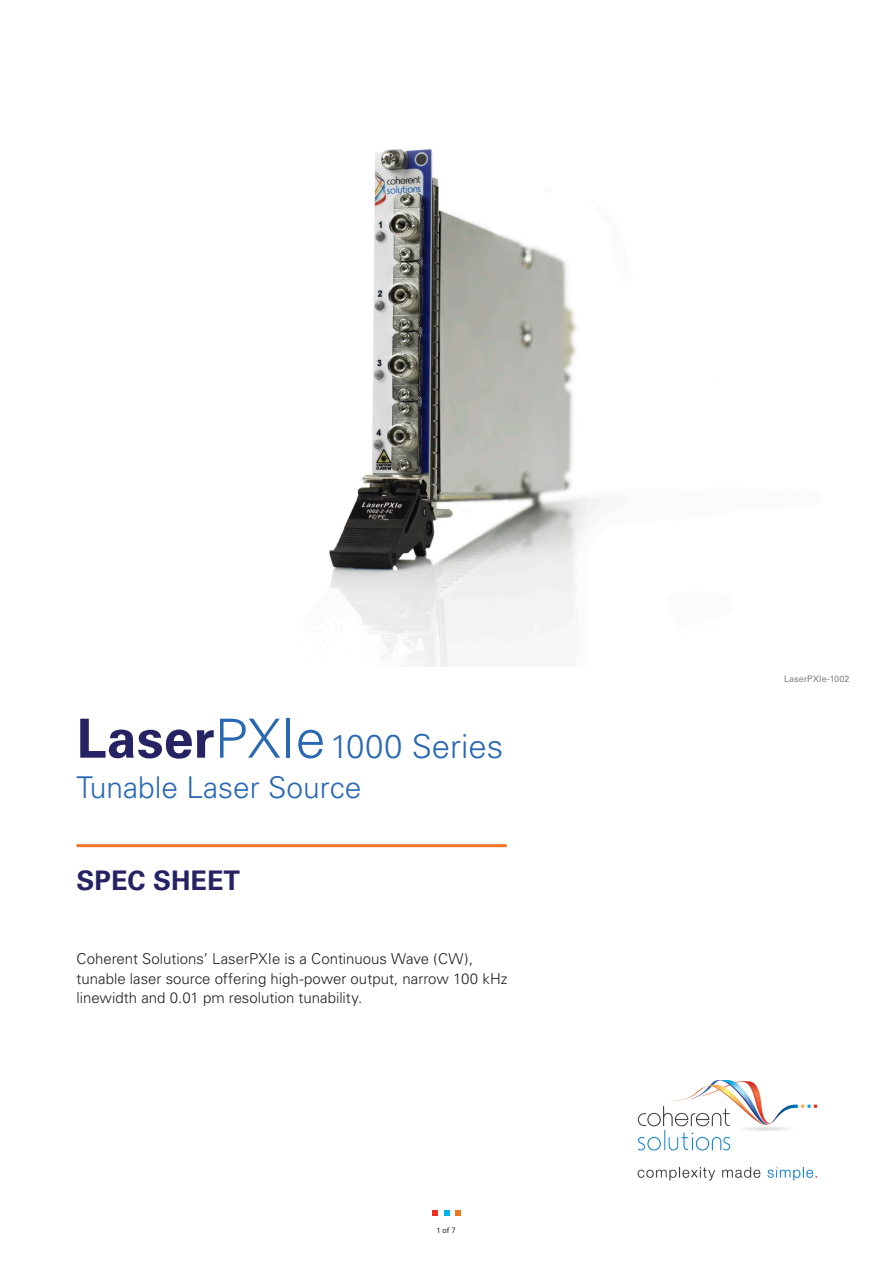
<style>
.page{position:relative;width:893px;height:1263px;background:#fff}
.page>*{position:absolute;margin:0;border:0;box-sizing:border-box;transform-origin:0 0}
.t1{font:700 54px "Univers";color:#252363}
.t2{font:300 33px "Univers";color:#2968b3}
.t3{font:300 30px "Univers";color:#2968b3}
.t4{font:700 27px "Univers";color:#252363}
.Intro{font:300 15px/19.5px "Univers";color:#231f20}
.t5{font:9px "Univers";color:#808285}
.t6{font:7.5px "Roboto";color:#231f20}
.s1{font-weight:300;color:#2968b3}
</style>
<div class="page">
<svg style="left:455px;top:1211px;width:5px;height:5px"></svg>
<svg style="left:444px;top:1211px;width:5px;height:5px"></svg>
<svg style="left:433px;top:1211px;width:5px;height:5px"></svg>
<img style="left:329px;top:149px;width:274px;height:518px">
<hr style="left:77px;top:844px;width:430px;height:3px;background:#ec7523">
<img style="left:637px;top:1080px;width:179px;height:101px">
<p class="t1" style="left:77px;top:707px;width:251px">Laser<span class="s1">PXIe</span></p>
<p class="t3" style="left:77px;top:769px;width:286px">Tunable Laser Source</p>
<p class="t2" style="left:330px;top:726px;width:175px">1000 Series</p>
<p class="t4" style="left:77px;top:864px;width:165px">SPEC SHEET</p>
<p class="Intro" style="left:77px;top:949px;width:432px">Coherent Solutions’ LaserPXIe is a Continuous Wave (CW), tunable laser source offering high-power output, narrow 100 kHz linewidth and 0.01 pm resolution tunability.</p>
<p class="t6" style="left:436px;top:1225px;width:21px">1 of 7</p>
<p class="t5" style="left:784px;top:673px;width:67px">LaserPXIe-1002</p>
</div>
